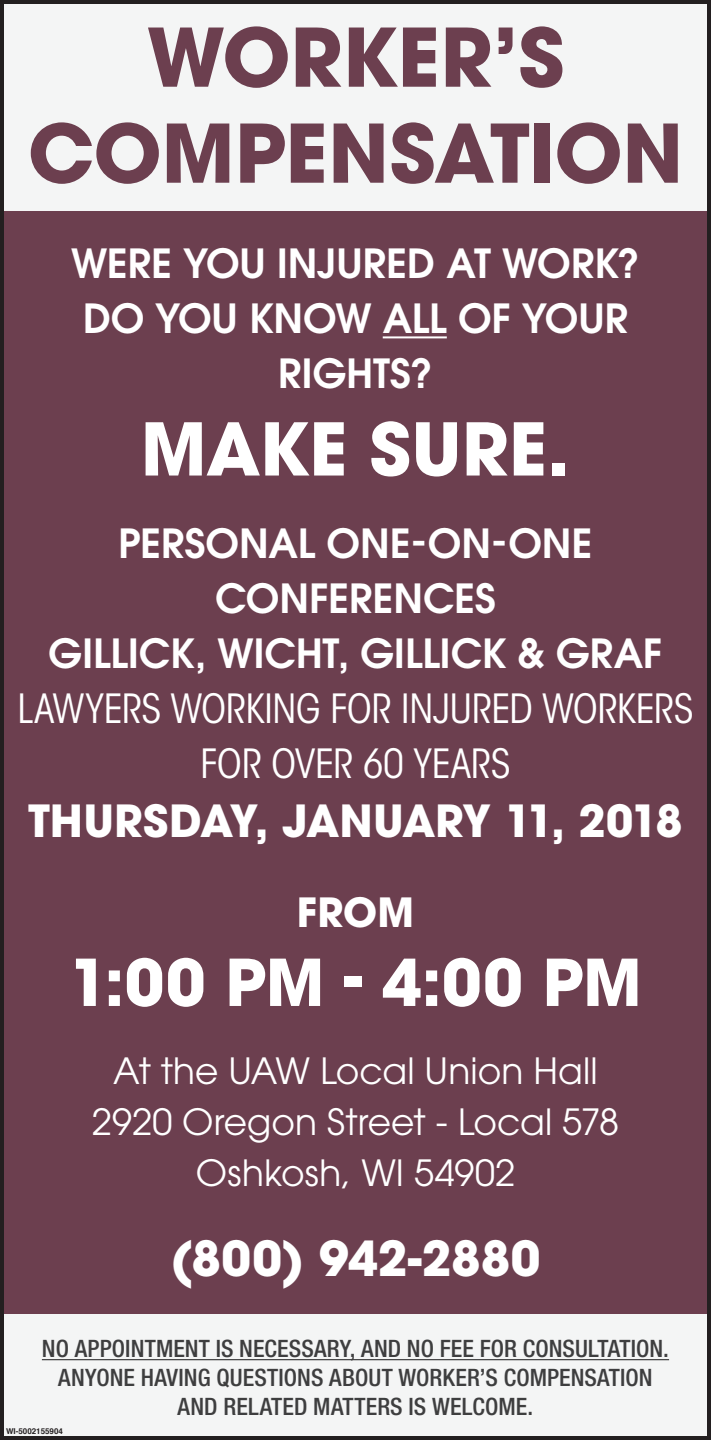
<style>
.page{position:relative;width:711px;height:1440px;background:#fff}
.page>*{position:absolute;margin:0;border:0;box-sizing:border-box;transform-origin:0 0}
.t1{font:700 80px/96px "ITC Avant Garde Std";letter-spacing:-.005em;color:#6c3f4f;text-align:center}
.t2{font:700 72px "ITC Avant Garde Std";letter-spacing:-.005em;color:#fff}
.t3{font:700 64px "ITC Avant Garde Std";letter-spacing:.01em;color:#fff}
.t4{font:700 48px "ITC Avant Garde Std";color:#fff}
.t5{font:700 44px "ITC Avant Garde Std";letter-spacing:-.005em;color:#fff}
.t6{font:600 40px/55px "ITC Avant Garde Std";color:#fff;text-align:center}
.t7{font:700 40px "ITC Avant Garde Std";color:#fff}
.t8{font:36px/51px "ITC Avant Garde Std";letter-spacing:.005em;color:#fff;text-align:center}
.t9{font:500 condensed 24px/28.8px "Helvetica Neue LT Pro";color:#3e3e3f;text-align:center}
.t10{font:700 8px "Helvetica";color:#231f20}
.s1{font-weight:400;font-stretch:condensed}
</style>
<div class="page">
<div style="left:0;top:210px;width:711px;height:1105px;background:#6c3f4f"></div>
<div style="left:0;top:1315px;width:711px;height:125px;background:#f4f5f5"></div>
<hr style="left:383px;top:336px;width:64px;height:2px;background:#fff">
<div style="left:0;top:0;width:711px;height:210px;background:#f4f5f5"></div>
<div style="left:0;top:0;width:711px;height:1440px;border:4px solid #231f20"></div>
<hr style="left:42px;top:1359px;width:627px;height:1px;background:#3e3e3f">
<p class="t1" style="left:28px;top:8px;width:657px">WORKER’S<br>COMPENSATION</p>
<p class="t6" style="left:71px;top:235px;width:570px">WERE YOU INJURED AT WORK?<br>DO YOU KNOW ALL OF YOUR<br>RIGHTS?</p>
<p class="t2" style="left:141px;top:401px;width:431px">MAKE SURE.</p>
<p class="t6" style="left:17px;top:515px;width:678px">PERSONAL ONE-ON-ONE<br>CONFERENCES<br>GILLICK, WICHT, GILLICK &amp; GRAF<br><span class="s1">LAWYERS WORKING FOR INJURED WORKERS<br>FOR OVER 60 YEARS</span></p>
<p class="t5" style="left:28px;top:791px;width:656px">THURSDAY, JANUARY 11, 2018</p>
<p class="t7" style="left:297px;top:885px;width:119px">FROM</p>
<p class="t3" style="left:69px;top:940px;width:574px">1:00 PM - 4:00 PM</p>
<p class="t8" style="left:92px;top:1045px;width:529px">At the UAW Local Union Hall<br>2920 Oregon Street - Local 578<br>Oshkosh, WI 54902</p>
<p class="t4" style="left:170px;top:1226px;width:372px">(800) 942-2880</p>
<p class="t9" style="left:42px;top:1334px;width:629px">NO APPOINTMENT IS NECESSARY, AND NO FEE FOR CONSULTATION.</p>
<p class="t9" style="left:58px;top:1363px;width:596px">ANYONE HAVING QUESTIONS ABOUT WORKER’S COMPENSATION<br>AND RELATED MATTERS IS WELCOME.</p>
<p class="t10" style="left:6px;top:1425px;width:58px">WI-5002155904</p>
</div>
